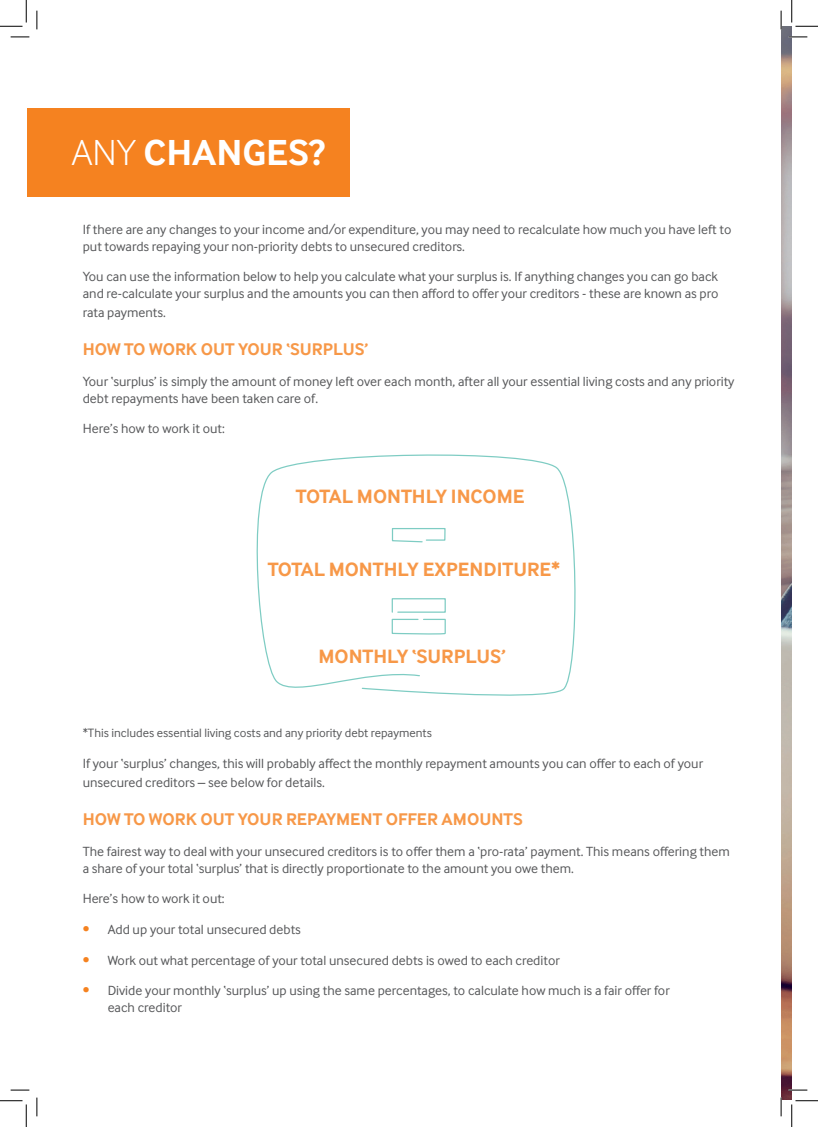
<style>
.page{position:relative;width:818px;height:1127px;background:#fff}
.page>*{position:absolute;margin:0;border:0;box-sizing:border-box;transform-origin:0 0}
.t1{font:700 37.5px "Inter Face";color:#fff}
.t2{font:700 20px "Inter Face";color:#f79848}
.t3{font:700 17.5px "Inter Face";color:#f79848}
.t4{font:13.75px/16.5px "Inter Face";color:#57585a}
.t5{font:12.5px "Inter Face";color:#57585a}
.s1{font-weight:300}
.s2{color:#f58220}
</style>
<div class="page">
<img style="left:781px;top:26px;width:11px;height:1072px">
<div style="left:27px;top:108px;width:323px;height:88px;background:#f58220"></div>
<svg style="left:256px;top:454px;width:320px;height:242px"></svg>
<svg style="left:391px;top:597px;width:55px;height:37px"></svg>
<svg style="left:391px;top:527px;width:55px;height:16px"></svg>
<svg style="left:11px;top:36px;width:18px;height:2px"></svg>
<svg style="left:788px;top:36px;width:19px;height:2px"></svg>
<svg style="left:11px;top:1089px;width:18px;height:1px"></svg>
<svg style="left:788px;top:1088px;width:19px;height:2px"></svg>
<svg style="left:36px;top:11px;width:2px;height:18px"></svg>
<svg style="left:36px;top:1097px;width:2px;height:18px"></svg>
<svg style="left:780px;top:11px;width:2px;height:18px"></svg>
<svg style="left:780px;top:1097px;width:2px;height:18px"></svg>
<svg style="left:0;top:0;width:27px;height:27px"></svg>
<svg style="left:0;top:1100px;width:27px;height:26px"></svg>
<svg style="left:791px;top:0;width:27px;height:27px"></svg>
<svg style="left:791px;top:1100px;width:27px;height:26px"></svg>
<h1 class="t1" style="left:72px;top:130px;width:254px"><span class="s1">ANY</span> CHANGES?</h1>
<p class="t4" style="left:83px;top:221px;width:650px">If there are any changes to your income and/or expenditure, you may need to recalculate how much you have left to put towards repaying your non-priority debts to unsecured creditors.</p>
<p class="t4" style="left:83px;top:268px;width:637px">You can use the information below to help you calculate what your surplus is. If anything changes you can go back and re-calculate your surplus and the amounts you can then afford to offer your creditors - these are known as pro</p>
<p class="t4" style="left:83px;top:304px;width:85px">rata payments.</p>
<p class="t3" style="left:83px;top:339px;width:287px">HOW TO WORK OUT YOUR ‘SURPLUS’</p>
<p class="t4" style="left:83px;top:373px;width:653px">Your ‘surplus’ is simply the amount of money left over each month, after all your essential living costs and any priority debt repayments have been taken care of.</p>
<p class="t4" style="left:83px;top:420px;width:143px">Here’s how to work it out:</p>
<h2 class="t2" style="left:296px;top:484px;width:230px">TOTAL MONTHLY INCOME</h2>
<h2 class="t2" style="left:268px;top:557px;width:294px">TOTAL MONTHLY EXPENDITURE*</h2>
<h2 class="t2" style="left:318px;top:644px;width:189px">MONTHLY ‘SURPLUS’</h2>
<p class="t5" style="left:83px;top:725px;width:351px">*This includes essential living costs and any priority debt repayments</p>
<p class="t4" style="left:83px;top:753px;width:622px;line-height:19.5px">If your ‘surplus’ changes, this will probably affect the monthly repayment amounts you can offer to each of your unsecured creditors – see below for details.</p>
<p class="t3" style="left:83px;top:809px;width:442px">HOW TO WORK OUT YOUR REPAYMENT OFFER AMOUNTS</p>
<p class="t4" style="left:83px;top:843px;width:649px">The fairest way to deal with your unsecured creditors is to offer them a ‘pro-rata’ payment. This means offering them a share of your total ‘surplus’ that is directly proportionate to the amount you owe them.</p>
<p class="t4" style="left:83px;top:890px;width:143px">Here’s how to work it out:</p>
<p class="t4" style="left:83px;top:920px;width:220px"><span class="s2">•</span> Add up your total unsecured debts</p>
<p class="t4" style="left:83px;top:951px;width:479px"><span class="s2">•</span> Work out what percentage of your total unsecured debts is owed to each creditor</p>
<p class="t4" style="left:108px;top:982px;width:564px;text-indent:-25px"><span class="s2">•</span> Divide your monthly ‘surplus’ up using the same percentages, to calculate how much is a fair offer for each creditor</p>
</div>
